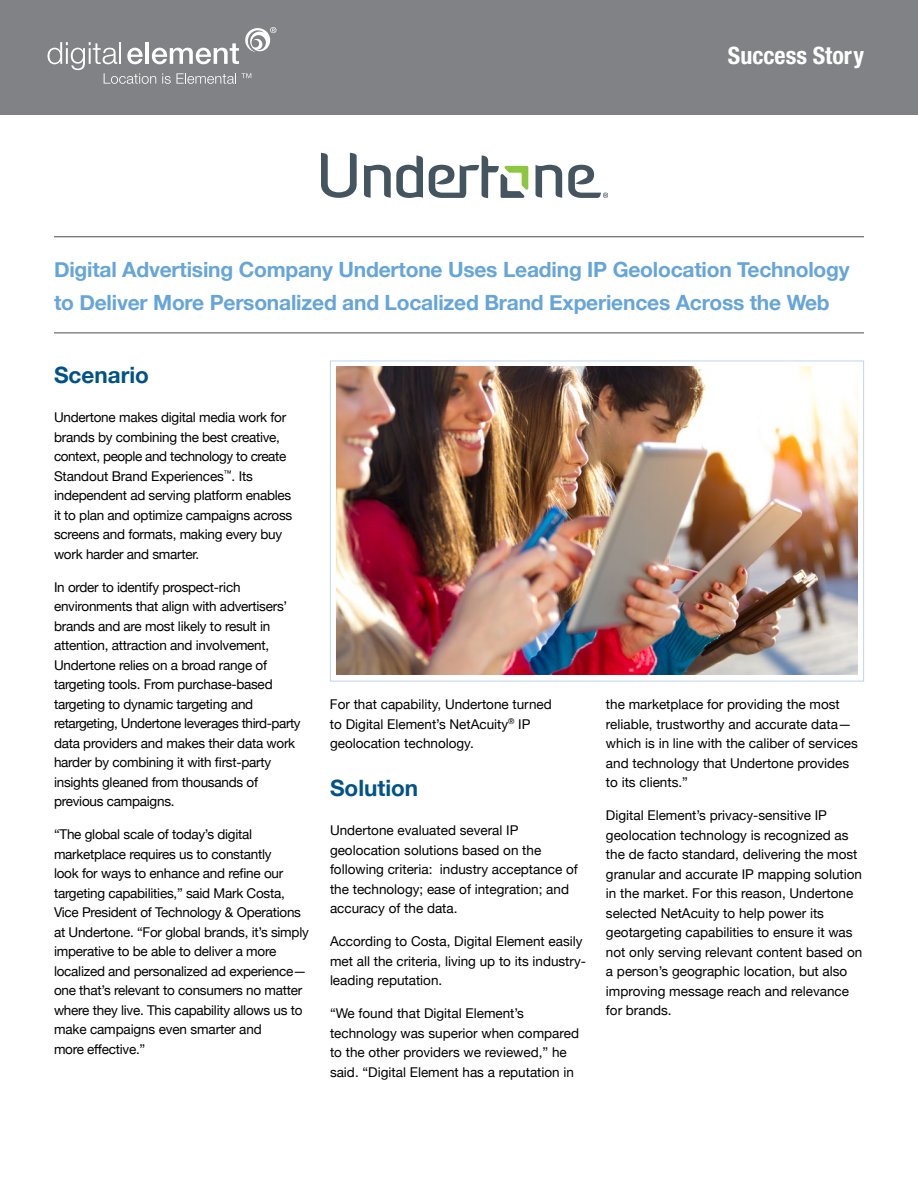
<style>
.page{position:relative;width:918px;height:1188px;background:#fff}
.page>*{position:absolute;margin:0;border:0;box-sizing:border-box;transform-origin:0 0}
.t1{font:700 condensed 24px "Helvetica Neue";color:#fff}
.t2{font:700 22.5px "Helvetica Neue";color:#015286}
.t3{font:700 21px/33px "Helvetica Neue";letter-spacing:-.01em;color:#66a5da}
.t4{font:13.5px/19.5px "Helvetica Neue";letter-spacing:-.01em;color:#000}
</style>
<div class="page">
<div style="left:0;top:0;width:918px;height:115px;background:#808285"></div>
<svg style="left:48px;top:27px;width:228px;height:57px"></svg>
<hr style="left:54px;top:333px;width:810px;height:1px;background:#4d4d4f">
<hr style="left:54px;top:236px;width:810px;height:1px;background:#4d4d4f">
<img style="left:336px;top:367px;width:522px;height:308px">
<svg style="left:364px;top:156px;width:59px;height:42px"></svg>
<svg style="left:536px;top:165px;width:26px;height:33px"></svg>
<svg style="left:429px;top:156px;width:99px;height:42px"></svg>
<svg style="left:321px;top:153px;width:36px;height:45px"></svg>
<svg style="left:568px;top:165px;width:40px;height:33px"></svg>
<h1 class="t1" style="left:728px;top:41px;width:138px">Success Story</h1>
<h3 class="t3" style="left:54px;top:254px;width:797px">Digital Advertising Company Undertone Uses Leading IP Geolocation Technology to Deliver More Personalized and Localized Brand Experiences Across the Web</h3>
<h2 class="t2" style="left:54px;top:357px;width:96px">Scenario</h2>
<p class="t4" style="left:54px;top:409px;width:240px">Undertone makes digital media work for brands by combining the best creative, context, people and technology to create Standout Brand Experiences<sup>™</sup>. Its independent ad serving platform enables it to plan and optimize campaigns across screens and formats, making every buy work harder and smarter.</p>
<p class="t4" style="left:54px;top:578px;width:248px">In order to identify prospect-rich environments that align with advertisers’ brands and are most likely to result in attention, attraction and involvement, Undertone relies on a broad range of targeting tools. From purchase-based targeting to dynamic targeting and retargeting, Undertone leverages third-party data providers and makes their data work harder by combining it with first-party insights gleaned from thousands of previous campaigns.</p>
<p class="t4" style="left:54px;top:825px;width:256px">“The global scale of today’s digital marketplace requires us to constantly<br>look for ways to enhance and refine our targeting capabilities,” said Mark Costa, Vice President of Technology &amp; Operations at Undertone. “For global brands, it’s simply imperative to be able to deliver a more localized and personalized ad experience— one that’s relevant to consumers no matter where they live. This capability allows us to make campaigns even smarter and<br>more effective.”</p>
<p class="t4" style="left:330px;top:695px;width:223px">For that capability, Undertone turned to Digital Element’s NetAcuity<sup>®</sup> IP geolocation technology.</p>
<h2 class="t2" style="left:330px;top:770px;width:90px">Solution</h2>
<p class="t4" style="left:330px;top:822px;width:249px">Undertone evaluated several IP geolocation solutions based on the following criteria: industry acceptance of the technology; ease of integration; and accuracy of the data.</p>
<p class="t4" style="left:330px;top:933px;width:258px">According to Costa, Digital Element easily met all the criteria, living up to its industry&shy;leading reputation.</p>
<p class="t4" style="left:330px;top:1005px;width:251px">“We found that Digital Element’s technology was superior when compared to the other providers we reviewed,” he said. “Digital Element has a reputation in</p>
<p class="t4" style="left:606px;top:696px;width:253px">the marketplace for providing the most reliable, trustworthy and accurate data— which is in line with the caliber of services and technology that Undertone provides to its clients.”</p>
<p class="t4" style="left:606px;top:807px;width:258px">Digital Element’s privacy-sensitive IP geolocation technology is recognized as the de facto standard, delivering the most granular and accurate IP mapping solution in the market. For this reason, Undertone selected NetAcuity to help power its geotargeting capabilities to ensure it was not only serving relevant content based on a person’s geographic location, but also improving message reach and relevance for brands.</p>
</div>
